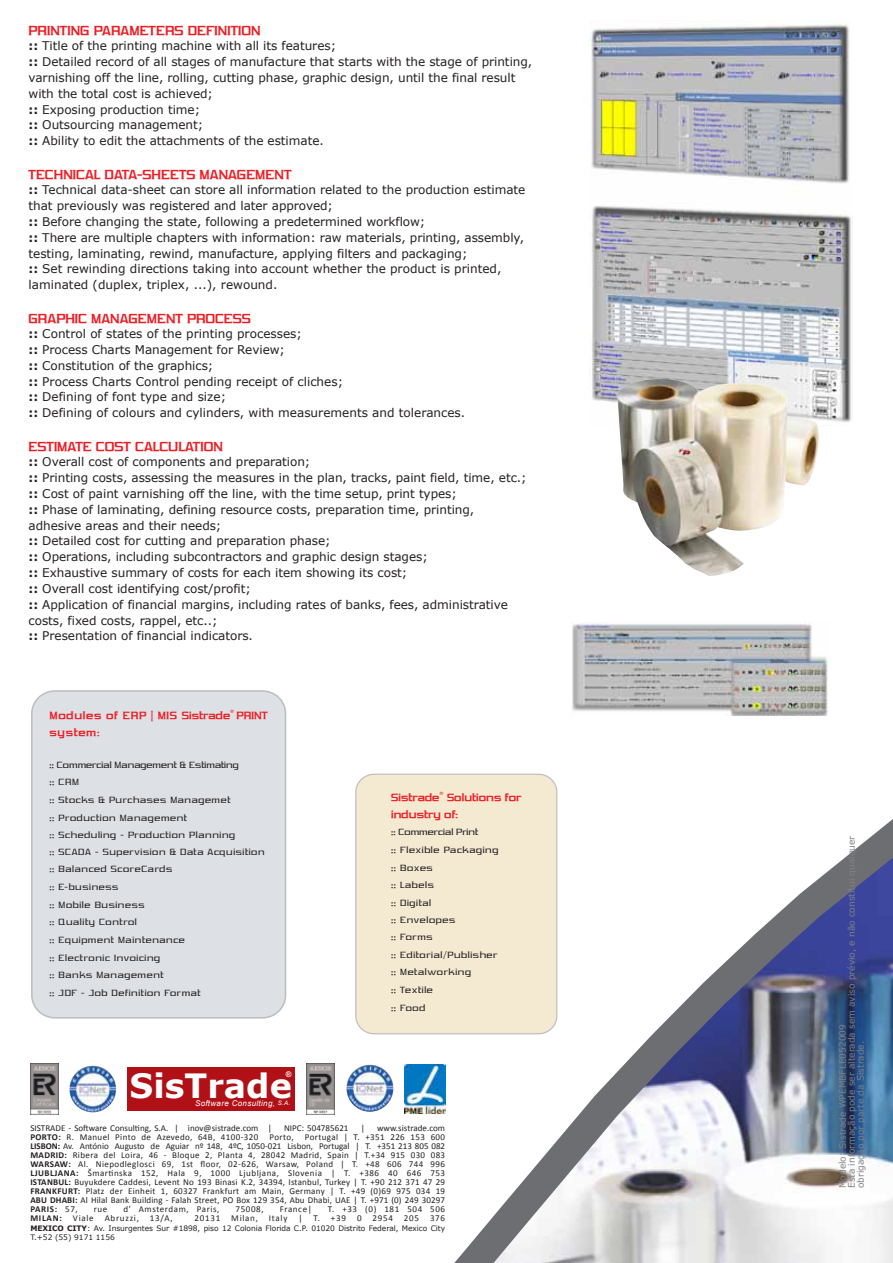
<style>
.page{position:relative;width:893px;height:1263px;background:#fff}
.page>*{position:absolute;margin:0;border:0;box-sizing:border-box;transform-origin:0 0}
.t1{font:700 33.45px "Verdana";color:#fff}
.t2{font:700 15px "Vibrocentric";color:#ed1d24}
.t3{font:12px/15.9px "Verdana";letter-spacing:-.005em;color:#231f20}
.t4{font:700 12px/16.5px "Vibrocentric";letter-spacing:.06em;color:#ed1d24}
.t5{font:700 12px/16.5px "Vibrocentric";letter-spacing:.005em;color:#ed1d24}
.t6{font:10.5px/17.7px "Vibrocentric";letter-spacing:.06em;color:#231f20}
.t7{font:9px/9px "Calibri";letter-spacing:.015em;color:#231f20;text-align:justify}
.t8{font:9px/9px "Verdana";letter-spacing:.005em;color:#808285}
.t9{font:9px "Calibri";letter-spacing:.08em;color:#231f20}
.t10{font:9px "Calibri";letter-spacing:.04em;color:#231f20}
.t11{font:9px "Calibri";letter-spacing:.065em;color:#231f20}
.t12{font:italic 7.95px "Arial";letter-spacing:.045em;color:#fff}
.t13{font:700 7.8px "Arial";color:#fff}
.t14{font:7.5px/9.6px "Verdana";letter-spacing:-.01em;color:#231f20}
.s1{font-weight:700}
.s2{font-size:6.15px}
</style>
<div class="page">
<svg style="left:414px;top:773px;width:479px;height:490px"></svg>
<img style="left:590px;top:23px;width:261px;height:399px">
<img style="left:572px;top:623px;width:257px;height:92px">
<img style="left:617px;top:379px;width:202px;height:197px">
<div style="left:32px;top:691px;width:254px;height:327px;background:#dde0e4;border-radius:23px"></div>
<div style="left:31px;top:690px;width:255px;height:328px;border:2px solid #bcbec0;border-radius:23px"></div>
<div style="left:356px;top:774px;width:201px;height:260px;background:#f4e9d1;border-radius:18px"></div>
<div style="left:355px;top:774px;width:202px;height:260px;border:1px solid #bcbec0;border-radius:18px"></div>
<div style="left:128px;top:1067px;width:167px;height:43px;background:#b11116"></div>
<img style="left:307px;top:1063px;width:27px;height:51px">
<img style="left:346px;top:1064px;width:48px;height:48px;border-radius:24px">
<img style="left:30px;top:1063px;width:28px;height:51px">
<img style="left:69px;top:1065px;width:47px;height:47px;border-radius:23px">
<img style="left:405px;top:1064px;width:40px;height:49px">
<p class="t2" style="left:29px;top:23px;width:233px">PRINTING PARAMETERS DEFINITION</p>
<p class="t3" style="left:29px;top:37px;width:505px"><span class="s1">::</span> Title of the printing machine with all its features;<br><span class="s1">::</span> Detailed record of all stages of manufacture that starts with the stage of printing, varnishing off the line, rolling, cutting phase, graphic design, until the final result with the total cost is achieved;<br><span class="s1">::</span> Exposing production time;<br><span class="s1">::</span> Outsourcing management;<br><span class="s1">::</span> Ability to edit the attachments of the estimate.</p>
<p class="t2" style="left:29px;top:167px;width:264px">TECHNICAL DATA-SHEETS MANAGEMENT</p>
<p class="t3" style="left:29px;top:181px;width:498px"><span class="s1">::</span> Technical data-sheet can store all information related to the production estimate that previously was registered and later approved;<br><span class="s1">::</span> Before changing the state, following a predetermined workflow;<br><span class="s1">::</span> There are multiple chapters with information: raw materials, printing, assembly, testing, laminating, rewind, manufacture, applying filters and packaging;<br><span class="s1">::</span> Set rewinding directions taking into account whether the product is printed, laminated (duplex, triplex, ...), rewound.</p>
<p class="t2" style="left:29px;top:311px;width:224px">GRAPHIC MANAGEMENT PROCESS</p>
<p class="t3" style="left:29px;top:325px;width:438px"><span class="s1">::</span> Control of states of the printing processes;<br><span class="s1">::</span> Process Charts Management for Review;<br><span class="s1">::</span> Constitution of the graphics;<br><span class="s1">::</span> Process Charts Control pending receipt of cliches;<br><span class="s1">::</span> Defining of font type and size;<br><span class="s1">::</span> Defining of colours and cylinders, with measurements and tolerances.</p>
<p class="t2" style="left:29px;top:439px;width:196px">ESTIMATE COST CALCULATION</p>
<p class="t3" style="left:29px;top:454px;width:500px"><span class="s1">::</span> Overall cost of components and preparation;<br><span class="s1">::</span> Printing costs, assessing the measures in the plan, tracks, paint field, time, etc.; <span class="s1">::</span> Cost of paint varnishing off the line, with the time setup, print types;<br><span class="s1">::</span> Phase of laminating, defining resource costs, preparation time, printing, adhesive areas and their needs;<br><span class="s1">::</span> Detailed cost for cutting and preparation phase;<br><span class="s1">::</span> Operations, including subcontractors and graphic design stages;<br><span class="s1">::</span> Exhaustive summary of costs for each item showing its cost;<br><span class="s1">::</span> Overall cost identifying cost/profit;<br><span class="s1">::</span> Application of financial margins, including rates of banks, fees, administrative costs, fixed costs, rappel, etc..;<br><span class="s1">::</span> Presentation of financial indicators.</p>
<p class="t4" style="left:49px;top:708px;width:220px">Modules of ERP | MIS Sistrade<sup>®</sup> PRINT system:</p>
<p class="t6" style="left:49px;top:756px;width:191px"><span class="s1">::</span> Commercial Management &amp; Estimating <span class="s1">::</span> CRM<br><span class="s1">::</span> Stocks &amp; Purchases Managemet<br><span class="s1">::</span> Production Management<br><span class="s1">::</span> Scheduling - Production Planning</p>
<p class="t6" style="left:49px;top:843px;width:217px"><span class="s1">::</span> SCADA - Supervision &amp; Data Acquisition <span class="s1">::</span> Balanced ScoreCards<br><span class="s1">::</span> E-business<br><span class="s1">::</span> Mobile Business<br><span class="s1">::</span> Quality Control<br><span class="s1">::</span> Equipment Maintenance<br><span class="s1">::</span> Electronic Invoicing<br><span class="s1">::</span> Banks Management<br><span class="s1">::</span> JDF - Job Definition Format</p>
<p class="t13" style="left:286px;top:1069px;width:7px">®</p>
<h1 class="t1" style="left:130px;top:1064px;width:164px">SisTrade</h1>
<p class="t12" style="left:195px;top:1098px;width:97px">Software Consulting, <span class="s2">S.A.</span></p>
<p class="t5" style="left:391px;top:790px;width:132px">Sistrade<sup>®</sup> Solutions for industry of:</p>
<p class="t6" style="left:391px;top:824px;width:109px"><span class="s1">::</span> Commercial Print<br><span class="s1">::</span> Flexible Packaging <span class="s1">::</span> Boxes<br><span class="s1">::</span> Labels<br><span class="s1">::</span> Digital</p>
<p class="t6" style="left:391px;top:911px;width:108px"><span class="s1">::</span> Envelopes<br><span class="s1">::</span> Forms<br><span class="s1">::</span> Editorial/Publisher <span class="s1">::</span> Metalworking<br><span class="s1">::</span> Textile<br><span class="s1">::</span> Food</p>
<p class="t7" style="left:30px;top:1123px;width:243px">SISTRADE - Software Consulting, S.A. | inov@sistrade.com |</p>
<p class="t7" style="left:284px;top:1123px;width:66px">NIPC: 504785621</p>
<p class="t7" style="left:361px;top:1123px;width:6px">|</p>
<p class="t7" style="left:377px;top:1123px;width:70px">www.sistrade.com</p>
<p class="t10" style="left:30px;top:1131px;width:229px"><span class="s1">PORTO:</span> R. Manuel Pinto de Azevedo, 64B, 4100-320</p>
<p class="t7" style="left:270px;top:1132px;width:25px">Porto,</p>
<p class="t7" style="left:30px;top:1132px;width:416px;text-indent:275px">Portugal | T. +351 226 153 600<br><span class="s1">LISBON:</span> Av. António Augusto de Aguiar nº 148, 4ºC, 1050-021 Lisbon, Portugal | T. +351 213 805 082<br><span class="s1">MADRID:</span> Ribera del Loira, 46 - Bloque 2, Planta 4, 28042 Madrid, Spain | T.+34 915 030 083<br><span class="s1">WARSAW:</span> Al. Niepodleglosci 69, 1st floor, 02-626, Warsaw, Poland | T. +48 606 744 996<br><span class="s1">LJUBLJANA:</span> Šmartinska 152, Hala 9, 1000 Ljubljana, Slovenia | T. +386 40 646 753<br><span class="s1">ISTANBUL:</span> Buyukdere Caddesi, Levent No 193 Binasi K.2, 34394, Istanbul, Turkey | T. +90 212 371 47 29<br><span class="s1">FRANKFURT:</span> Platz der Einheit 1, 60327 Frankfurt am Main, Germany | T. +49 (0)69 975 034 19<br><span class="s1">ABU DHABI:</span> Al Hilal Bank Building - Falah Street, PO Box 129 354, Abu Dhabi, UAE | T. +971 (0) 249 30297<br><span class="s1">PARIS:</span> 57,</p>
<p class="t7" style="left:94px;top:1204px;width:15px">rue</p>
<p class="t11" style="left:123px;top:1203px;width:98px">d' Amsterdam, Paris,</p>
<p class="t7" style="left:236px;top:1204px;width:30px">75008,</p>
<p class="t7" style="left:280px;top:1204px;width:34px">France|</p>
<p class="t11" style="left:328px;top:1203px;width:119px">T. +33 (0) 181 504 506</p>
<p class="t9" style="left:30px;top:1212px;width:144px"><span class="s1">MILAN:</span> Viale Abruzzi, 13/A,</p>
<p class="t9" style="left:195px;top:1212px;width:252px">20131 Milan, Italy | T. +39 0 2954 205 376</p>
<p class="t14" style="left:30px;top:1223px;width:416px"><span class="s1">MEXICO CITY</span>: Av. Insurgentes Sur #1898, piso 12 Colonia Florida C.P. 01020 Distrito Federal, Mexico City<br>T.+52 (55) 9171 1156</p>
<p class="t8" style="left:838px;top:1188px;width:354px;rotate:-90deg">Modelo: Sistrade WPEMBFLE052009<br>Esta informação pode ser alterada sem aviso prévio, e não constitui qualquer obrigação por parte da Sistrade.</p>
</div>
